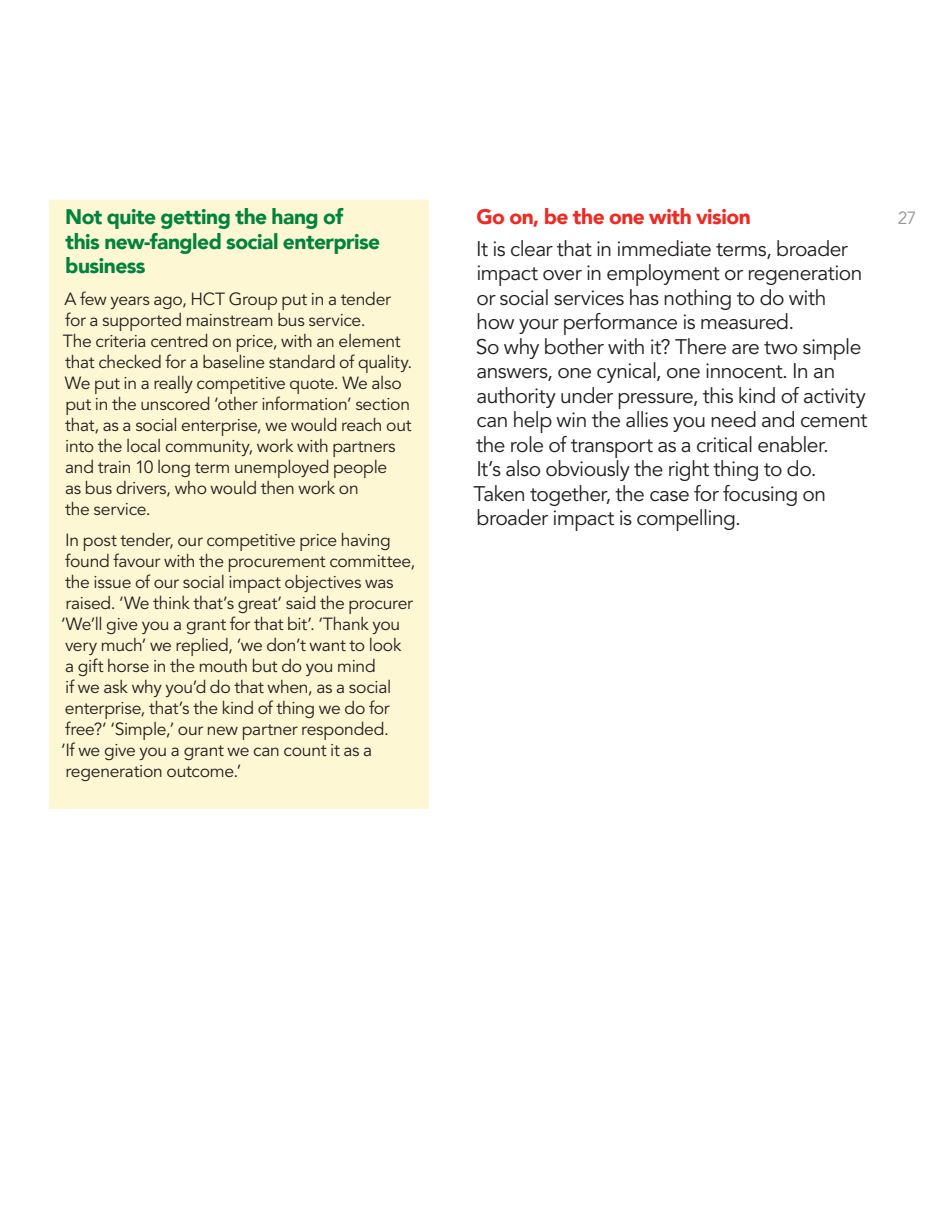
<style>
.page{position:relative;width:938px;height:1221px;background:#fff}
.page>*{position:absolute;margin:0;border:0;box-sizing:border-box;transform-origin:0 0}
.t1{font:21px/24.5px "Avenir LT Std";letter-spacing:-.025em;color:#231f20}
.t2{font:900 21px/24.5px "Avenir LT Com";letter-spacing:-.025em;color:#00833d}
.t3{font:900 21px "Avenir LT Com";letter-spacing:-.025em;color:#ee2a23}
.t4{font:17.5px/21px "Avenir LT Std";letter-spacing:-.015em;color:#231f20}
.t5{font:17.5px "Avenir LT Std";color:#939598}
</style>
<div class="page">
<div style="left:49px;top:200px;width:380px;height:73px;background:#fef7d4"></div>
<div style="left:49px;top:273px;width:380px;height:536px;background:#fef7d4"></div>
<p class="t2" style="left:65px;top:204px;width:316px">Not quite getting the hang of this new-fangled social enterprise business</p>
<p class="t4" style="left:63px;top:288px;width:351px">A few years ago, HCT Group put in a tender for a supported mainstream bus service.<br>The criteria centred on price, with an element that checked for a baseline standard of quality.<br>We put in a really competitive quote. We also put in the unscored ‘other information’ section that, as a social enterprise, we would reach out into the local community, work with partners and train 10 long term unemployed people<br>as bus drivers, who would then work on<br>the service.</p>
<p class="t4" style="left:61px;top:530px;width:356px">In post tender, our competitive price having found favour with the procurement committee, the issue of our social impact objectives was raised. ‘We think that’s great’ said the procurer ‘We’ll give you a grant for that bit’. ‘Thank you very much’ we replied, ‘we don’t want to look<br>a gift horse in the mouth but do you mind<br>if we ask why you’d do that when, as a social enterprise, that’s the kind of thing we do for free?’ ‘Simple,’ our new partner responded.<br>‘If we give you a grant we can count it as a regeneration outcome.’</p>
<p class="t3" style="left:476px;top:204px;width:276px">Go on, be the one with vision</p>
<p class="t5" style="left:897px;top:208px;width:20px">27</p>
<p class="t1" style="left:473px;top:237px;width:395px">It is clear that in immediate terms, broader impact over in employment or regeneration or social services has nothing to do with<br>how your performance is measured.<br>So why bother with it? There are two simple answers, one cynical, one innocent. In an authority under pressure, this kind of activity can help win the allies you need and cement the role of transport as a critical enabler.<br>It’s also obviously the right thing to do.<br>Taken together, the case for focusing on broader impact is compelling.</p>
</div>
